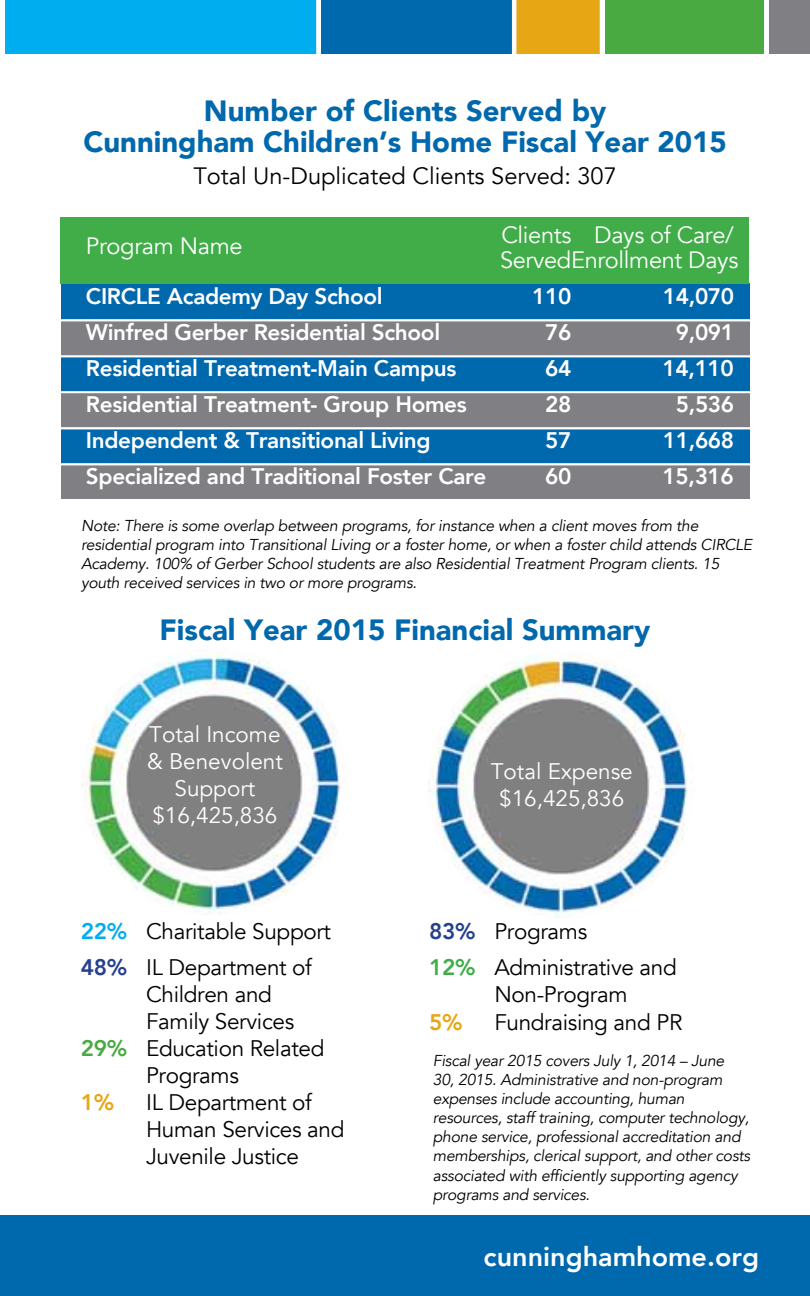
<style>
.page{position:relative;width:810px;height:1296px;background:#fff}
.page>*{position:absolute;margin:0;border:0;box-sizing:border-box;transform-origin:0 0}
.t1{font:900 29.25px/31.5px "Avenir LT Com";color:#0068ac;text-align:center}
.t2{font:800 27px "Avenir LT Com";color:#fff}
.t3{font:23.62px/24.8px "Avenir LT Com";letter-spacing:-.015em;color:#fff}
.t4{font:23.62px "Avenir LT Com";color:#000}
.t5{font:800 22.5px "Avenir LT Com";letter-spacing:-.015em;color:#fff}
.t6{font:22.5px/36px "Avenir LT Com";letter-spacing:-.015em;color:#000}
.t7{font:22.5px/27px "Avenir LT Com";color:#fff;text-align:center}
.t8{font:800 22.5px "Avenir LT Com";color:#e7a614}
.t9{font:italic 15.75px/19.1px "Avenir LT Com";letter-spacing:-.015em;color:#000}
.s1{font-weight:800;color:#00aeef}
.s2{font-weight:800;color:#25408f}
.s3{font-weight:800;color:#49aa42}
.s4{font-weight:800;color:#41ad49}
</style>
<div class="page">
<div style="left:61px;top:284px;width:688px;height:215px;background:#0068ac"></div>
<div style="left:61px;top:320px;width:688px;height:35px;background:#807f83"></div>
<div style="left:61px;top:394px;width:688px;height:34px;background:#807f83"></div>
<div style="left:61px;top:465px;width:688px;height:34px;background:#807f83"></div>
<div style="left:61px;top:217px;width:688px;height:67px;background:#41ad49"></div>
<div style="left:0;top:1215px;width:810px;height:81px;background:#0068ac"></div>
<div style="left:5px;top:0;width:313px;height:53px;background:#00aeef"></div>
<div style="left:321px;top:0;width:192px;height:53px;background:#0068ac"></div>
<div style="left:605px;top:0;width:161px;height:53px;background:#49aa42"></div>
<div style="left:516px;top:0;width:86px;height:53px;background:#e7a614"></div>
<div style="left:770px;top:0;width:40px;height:53px;background:#807f83"></div>
<div style="left:316px;top:0;width:5px;height:56px;background:#fff"></div>
<hr style="left:512px;top:0;width:4px;height:57px;background:#fff">
<hr style="left:600px;top:0;width:4px;height:57px;background:#fff">
<div style="left:764px;top:0;width:5px;height:57px;background:#fff"></div>
<img style="left:81px;top:648px;width:267px;height:267px;border-radius:134px">
<img style="left:428px;top:651px;width:267px;height:268px;border-radius:134px">
<hr style="left:57px;top:319px;width:720px;height:2px;background:#fff">
<hr style="left:57px;top:355px;width:720px;height:2px;background:#fff">
<hr style="left:57px;top:391px;width:720px;height:2px;background:#fff">
<hr style="left:57px;top:427px;width:720px;height:2px;background:#fff">
<hr style="left:57px;top:463px;width:720px;height:2px;background:#fff">
<h1 class="t1" style="left:83px;top:95px;width:645px">Number of Clients Served by<br>Cunningham Children’s Home Fiscal Year 2015</h1>
<h3 class="t4" style="left:193px;top:161px;width:425px">Total Un-Duplicated Clients Served: 307</h3>
<h3 class="t3" style="left:86px;top:234px;width:158px">Program Name</h3>
<h3 class="t3" style="left:500px;top:223px;width:240px">Clients Days of Care/<br>ServedEnrollment Days</h3>
<h3 class="t5" style="left:86px;top:282px;width:298px">CIRCLE Academy Day School</h3>
<h3 class="t5" style="left:532px;top:282px;width:41px">110</h3>
<h3 class="t5" style="left:663px;top:282px;width:73px">14,070</h3>
<h3 class="t5" style="left:86px;top:318px;width:356px">Winfred Gerber Residential School</h3>
<h3 class="t5" style="left:545px;top:318px;width:28px">76</h3>
<h3 class="t5" style="left:676px;top:318px;width:60px">9,091</h3>
<h3 class="t5" style="left:86px;top:354px;width:372px">Residential Treatment-Main Campus</h3>
<h3 class="t5" style="left:545px;top:354px;width:28px">64</h3>
<h3 class="t5" style="left:662px;top:354px;width:73px">14,110</h3>
<h3 class="t5" style="left:86px;top:390px;width:382px">Residential Treatment- Group Homes</h3>
<h3 class="t5" style="left:545px;top:390px;width:28px">28</h3>
<h3 class="t5" style="left:676px;top:390px;width:60px">5,536</h3>
<h3 class="t5" style="left:86px;top:426px;width:346px">Independent &amp; Transitional Living</h3>
<h3 class="t5" style="left:545px;top:426px;width:28px">57</h3>
<h3 class="t5" style="left:663px;top:426px;width:73px">11,668</h3>
<h3 class="t5" style="left:86px;top:462px;width:402px">Specialized and Traditional Foster Care</h3>
<h3 class="t5" style="left:545px;top:462px;width:28px">60</h3>
<h3 class="t5" style="left:662px;top:462px;width:73px">15,316</h3>
<p class="t9" style="left:81px;top:516px;width:673px">Note: There is some overlap between programs, for instance when a client moves from the residential program into Transitional Living or a foster home, or when a foster child attends CIRCLE Academy. 100% of Gerber School students are also Residential Treatment Program clients. 15 youth received services in two or more programs.</p>
<h1 class="t1" style="left:160px;top:614px;width:492px">Fiscal Year 2015 Financial Summary</h1>
<h3 class="t7" style="left:147px;top:721px;width:137px">Total Income &amp; Benevolent<br>Support $16,425,836</h3>
<h3 class="t6" style="left:81px;top:913px;width:252px"><span class="s1">22%</span> Charitable Support<br><span class="s2">48%</span> IL Department of</h3>
<h3 class="t6" style="left:146px;top:976px;width:127px">Children and</h3>
<h3 class="t6" style="left:146px;top:1003px;width:150px">Family Services</h3>
<h3 class="t6" style="left:81px;top:1030px;width:245px"><span class="s3">29%</span> Education Related</h3>
<h3 class="t6" style="left:146px;top:1057px;width:95px">Programs</h3>
<h3 class="t8" style="left:81px;top:1088px;width:35px">1%</h3>
<h3 class="t6" style="left:146px;top:1089px;width:200px;line-height:27px">IL Department of<br>Human Services and<br>Juvenile Justice</h3>
<h3 class="t7" style="left:491px;top:758px;width:144px">Total Expense $16,425,836</h3>
<h3 class="t6" style="left:429px;top:913px;width:249px"><span class="s2">83%</span> Programs<br><span class="s4">12%</span> Administrative and</h3>
<h3 class="t6" style="left:494px;top:976px;width:135px">Non-Program</h3>
<h3 class="t8" style="left:429px;top:1009px;width:35px">5%</h3>
<h3 class="t6" style="left:494px;top:1005px;width:190px">Fundraising and PR</h3>
<p class="t9" style="left:433px;top:1051px;width:319px">Fiscal year 2015 covers July 1, 2014 – June<br>30, 2015. Administrative and non-program expenses include accounting, human resources, staff training, computer technology, phone service, professional accreditation and memberships, clerical support, and other costs associated with efficiently supporting agency programs and services.</p>
<h2 class="t2" style="left:484px;top:1241px;width:277px">cunninghamhome.org</h2>
</div>
